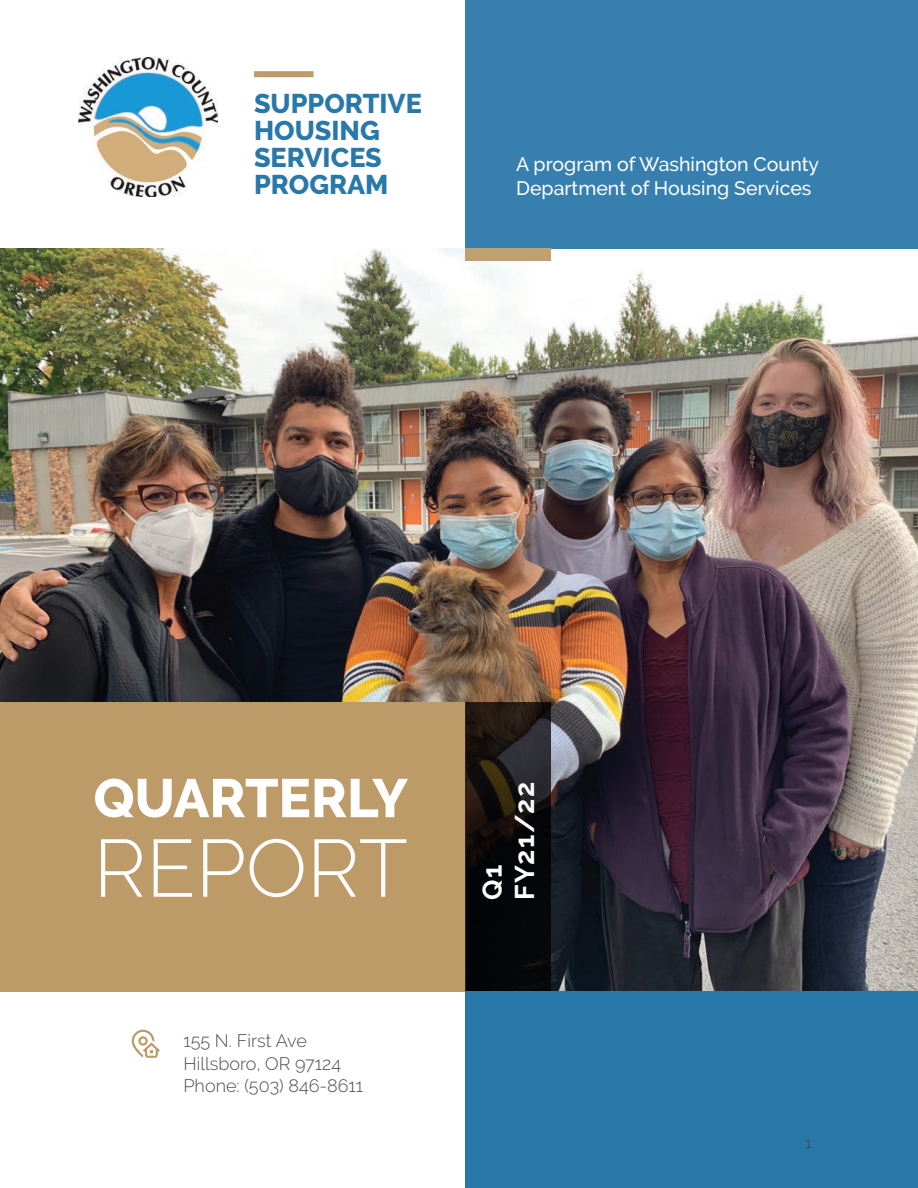
<style>
.page{position:relative;width:918px;height:1188px;background:#fff}
.page>*{position:absolute;margin:0;border:0;box-sizing:border-box;transform-origin:0 0}
.t1{font:300 81px "Raleway";color:#fff}
.t2{font:800 54px "Raleway";color:#fff}
.t3{font:800 27px/27px "Raleway";color:#2978aa}
.t4{font:700 27px/32.4px "Raleway";letter-spacing:.05em;color:#fff}
.t5{font:500 19.5px/23.4px "Raleway";color:#fff}
.t6{font:300 18px/22.5px "Raleway";color:#4b4c4d}
.t7{font:15px "Raleway";color:#4b4c4d}
</style>
<div class="page">
<img style="left:0;top:249px;width:918px;height:742px">
<img style="left:79px;top:58px;width:139px;height:138px">
<div style="left:0;top:702px;width:466px;height:289px;background:#bc9b69"></div>
<svg style="left:466px;top:702px;width:85px;height:289px;fill:#060809"></svg>
<div style="left:466px;top:991px;width:452px;height:197px;background:#2978aa"></div>
<div style="left:466px;top:0;width:452px;height:249px;background:#367faf"></div>
<div style="left:466px;top:249px;width:85px;height:12px;background:#bfa070"></div>
<div style="left:254px;top:71px;width:60px;height:6px;background:#bc9b69"></div>
<svg style="left:132px;top:1030px;width:28px;height:28px"></svg>
<h3 class="t3" style="left:254px;top:91px;width:169px">SUPPORTIVE<br>HOUSING<br>SERVICES<br>PROGRAM</h3>
<p class="t5" style="left:516px;top:153px;width:305px">A program of Washington County<br>Department of Housing Services</p>
<h2 class="t2" style="left:94px;top:767px;width:316px">QUARTERLY</h2>
<h3 class="t4" style="left:476px;top:900px;width:119px;rotate:-90deg">Q1<br>FY21/22</h3>
<h1 class="t1" style="left:94px;top:821px;width:316px">REPORT</h1>
<p class="t6" style="left:183px;top:1030px;width:181px">155 N. First Ave<br>Hillsboro, OR 97124<br>Phone: (503) 846-8611</p>
<p class="t7" style="left:805px;top:1134px;width:8px">1</p>
</div>
